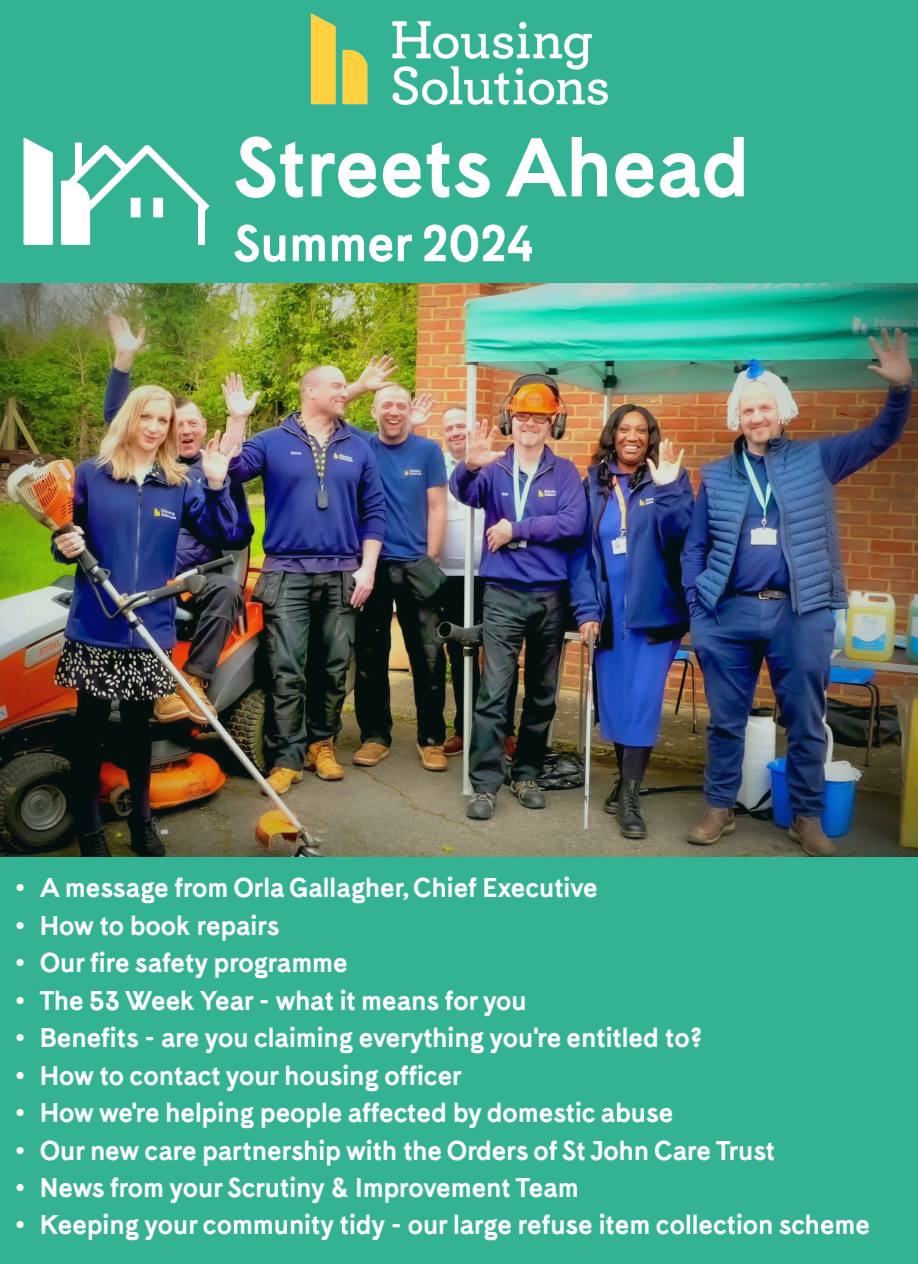
<style>
.page{position:relative;width:918px;height:1264px;background:#34b294}
.page>*{position:absolute;margin:0;border:0;box-sizing:border-box;transform-origin:0 0}
.t1{font:700 88.2px "Cadiz";color:#fff}
.t2{font:700 54px "Cadiz";color:#fff}
.t3{font:700 28.8px "Cadiz";color:#fff}
.s1{font-family:"Times New Roman";font-weight:400}
</style>
<div class="page">
<img style="left:310px;top:13px;width:298px;height:93px">
<img style="left:23px;top:137px;width:187px;height:108px">
<img style="left:0;top:284px;width:918px;height:573px">
<h1 class="t1" style="left:233px;top:111px;width:518px">Streets Ahead</h1>
<h2 class="t2" style="left:233px;top:209px;width:303px">Summer 2024</h2>
<p class="t3" style="left:15px;top:869px;width:584px"><span class="s1">•</span> A message from Orla Gallagher, Chief Executive</p>
<p class="t3" style="left:15px;top:907px;width:266px"><span class="s1">•</span> How to book repairs</p>
<p class="t3" style="left:15px;top:944px;width:334px"><span class="s1">•</span> Our fire safety programme</p>
<p class="t3" style="left:15px;top:981px;width:513px"><span class="s1">•</span> The 53 Week Year - what it means for you</p>
<p class="t3" style="left:15px;top:1019px;width:688px"><span class="s1">•</span> Benefits - are you claiming everything you're entitled to?</p>
<p class="t3" style="left:15px;top:1056px;width:448px"><span class="s1">•</span> How to contact your housing officer</p>
<p class="t3" style="left:15px;top:1094px;width:660px"><span class="s1">•</span> How we're helping people affected by domestic abuse</p>
<p class="t3" style="left:15px;top:1131px;width:761px"><span class="s1">•</span> Our new care partnership with the Orders of St John Care Trust</p>
<p class="t3" style="left:15px;top:1169px;width:565px"><span class="s1">•</span> News from your Scrutiny &amp; Improvement Team</p>
<p class="t3" style="left:15px;top:1206px;width:856px"><span class="s1">•</span> Keeping your community tidy - our large refuse item collection scheme</p>
</div>
